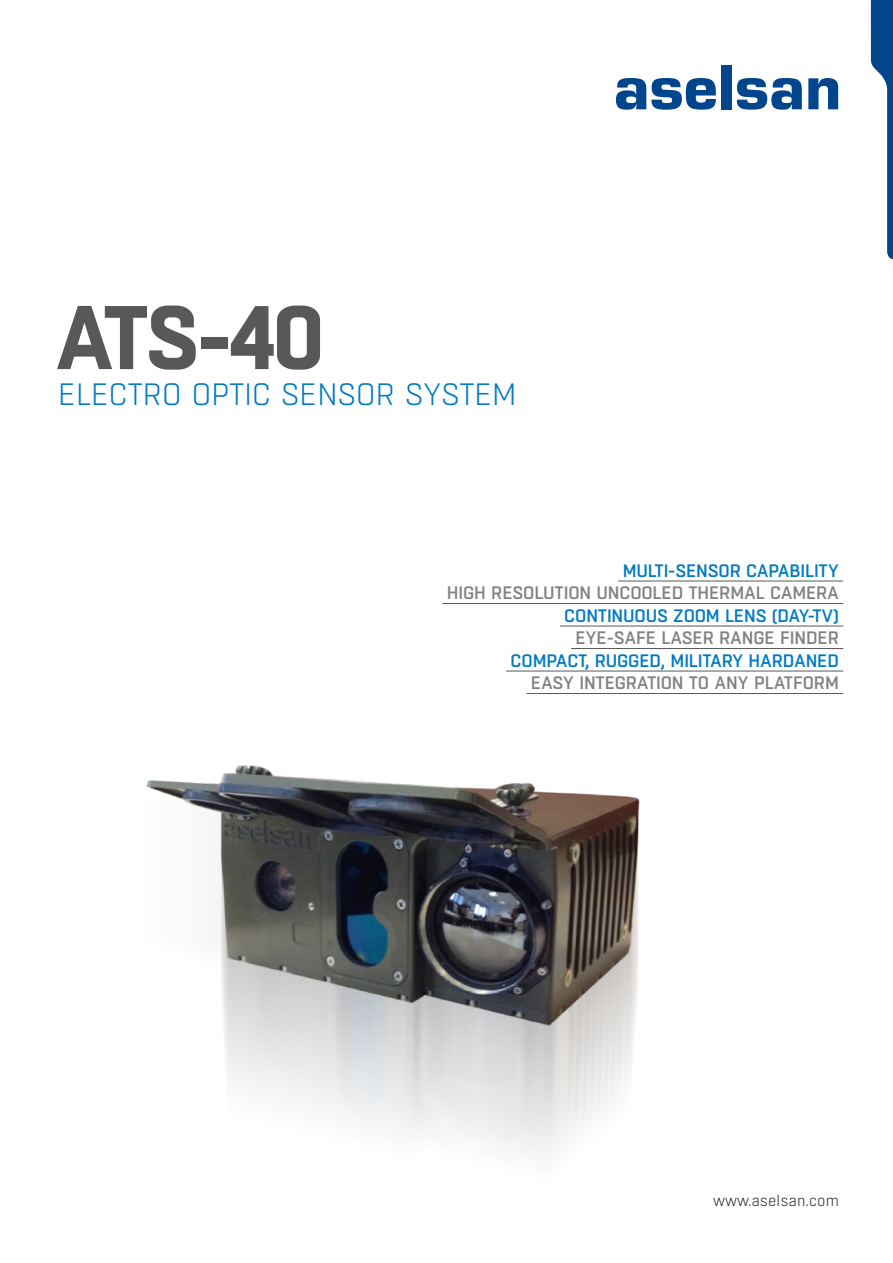
<style>
.page{position:relative;width:893px;height:1263px;background:#fff}
.page>*{position:absolute;margin:0;border:0;box-sizing:border-box;transform-origin:0 0}
.t1{font:700 90px "Boxed";color:#57585a}
.t2{font:300 30.9px "Boxed";letter-spacing:-.015em;color:#007ac2}
.t3{font:500 18px "Boxed";letter-spacing:-.01em;color:#808285}
.t4{font:500 18px "Boxed";letter-spacing:-.01em;color:#007ac2}
.t5{font:300 15px "Boxed";color:#231f20}
</style>
<div class="page">
<svg style="left:616px;top:78px;width:100px;height:32px"></svg>
<div style="left:721px;top:65px;width:10px;height:44px;background:#01468c"></div>
<svg style="left:737px;top:78px;width:65px;height:32px"></svg>
<svg style="left:808px;top:78px;width:30px;height:31px"></svg>
<svg style="left:871px;top:0;width:22px;height:259px"></svg>
<img style="left:146px;top:765px;width:494px;height:392px">
<hr style="left:618px;top:581px;width:225px;height:1px;background:#57585a">
<hr style="left:442px;top:603px;width:401px;height:1px;background:#57585a">
<hr style="left:560px;top:626px;width:283px;height:1px;background:#57585a">
<hr style="left:571px;top:648px;width:272px;height:1px;background:#57585a">
<hr style="left:506px;top:671px;width:337px;height:1px;background:#57585a">
<hr style="left:526px;top:693px;width:317px;height:1px;background:#57585a">
<p class="t1" style="left:55px;top:277px;width:271px">ATS-40</p>
<p class="t2" style="left:58px;top:375px;width:460px">ELECTRO OPTIC SENSOR SYSTEM</p>
<p class="t4" style="left:623px;top:559px;width:218px">MULTI-SENSOR CAPABILITY</p>
<p class="t3" style="left:447px;top:582px;width:394px">HIGH RESOLUTION UNCOOLED THERMAL CAMERA</p>
<p class="t4" style="left:564px;top:604px;width:276px">CONTINUOUS ZOOM LENS (DAY-TV)</p>
<p class="t3" style="left:575px;top:627px;width:265px">EYE-SAFE LASER RANGE FINDER</p>
<p class="t4" style="left:511px;top:649px;width:330px">COMPACT, RUGGED, MILITARY HARDANED</p>
<p class="t3" style="left:531px;top:672px;width:310px">EASY INTEGRATION TO ANY PLATFORM</p>
<p class="t5" style="left:713px;top:1191px;width:127px">www.aselsan.com</p>
</div>
